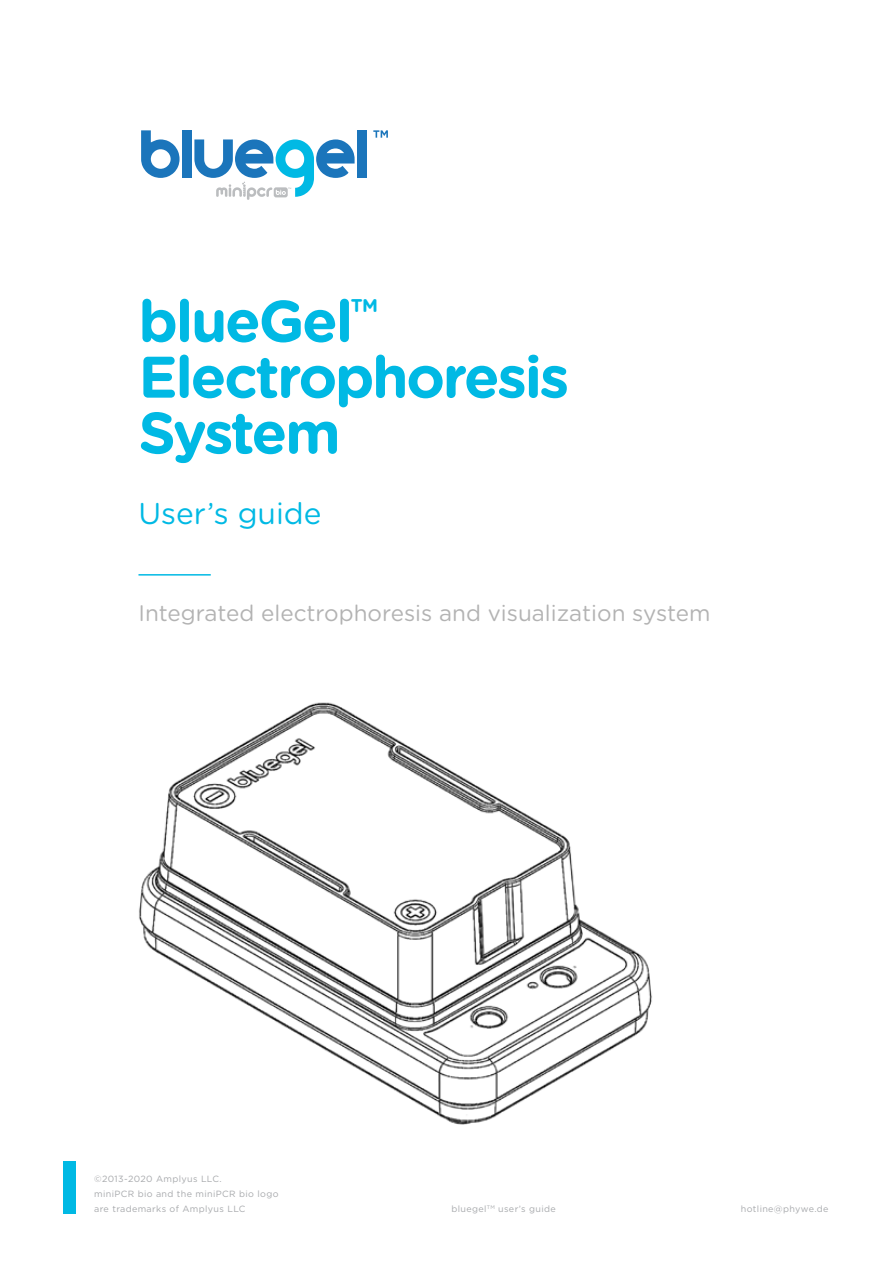
<style>
.page{position:relative;width:893px;height:1263px;background:#fff}
.page>*{position:absolute;margin:0;border:0;box-sizing:border-box;transform-origin:0 0}
.t1{font:700 58.5px/55.8px "Gotham Rounded";letter-spacing:-.04em;color:#00b9e4}
.t2{font:30px "Gotham Rounded";color:#00b9e4}
.t3{font:22.5px "Gotham Rounded";color:#b3b3b3}
.t4{font:700 18.3px "Gotham Rounded";color:#00b9e4}
.t5{font:9px/15px "Gotham";letter-spacing:.04em;color:#a7a9ac}
</style>
<div class="page">
<hr style="left:138px;top:574px;width:73px;height:2px;background:#00b9e4">
<div style="left:64px;top:1161px;width:12px;height:52px;background:#00b9e4"></div>
<img style="left:139px;top:702px;width:513px;height:423px">
<svg style="left:141px;top:130px;width:39px;height:48px"></svg>
<div style="left:182px;top:130px;width:10px;height:48px;background:#1b75bb"></div>
<div style="left:357px;top:130px;width:10px;height:48px;background:#1b75bb"></div>
<svg style="left:194px;top:139px;width:161px;height:61px"></svg>
<svg style="left:373px;top:130px;width:15px;height:8px"></svg>
<h1 class="t1" style="left:138px;top:291px;width:216px">blueGel</h1>
<h3 class="t4" style="left:351px;top:292px;width:29px">TM</h3>
<h1 class="t1" style="left:138px;top:347px;width:432px">Electrophoresis<br>System</h1>
<h2 class="t2" style="left:138px;top:492px;width:185px">User’s guide</h2>
<h3 class="t3" style="left:138px;top:598px;width:573px">Integrated electrophoresis and visualization system</h3>
<p class="t5" style="left:94px;top:1171px;width:186px">©2013-2020 Amplyus LLC.<br>miniPCR bio and the miniPCR bio logo are trademarks of Amplyus LLC</p>
<p class="t5" style="left:451px;top:1201px;width:106px">bluegel<sup>TM</sup> user’s guide</p>
<p class="t5" style="left:741px;top:1201px;width:89px">hotline@phywe.de</p>
</div>
